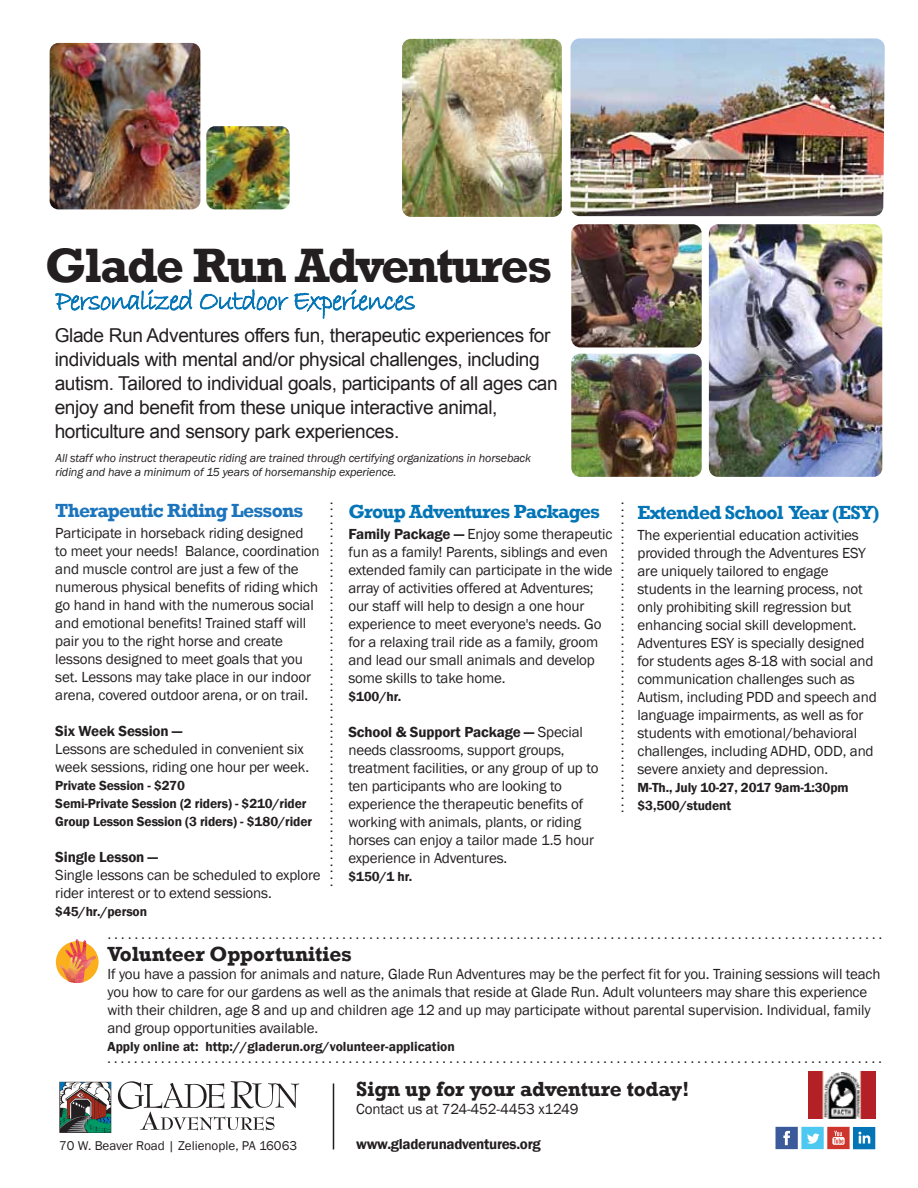
<style>
.page{position:relative;width:918px;height:1188px;background:#fff}
.page>*{position:absolute;margin:0;border:0;box-sizing:border-box;transform-origin:0 0}
.t1{font:700 49.5px "Rockwell";letter-spacing:-.04em;color:#231f20}
.t2{font:28.5px "Bradley Hand ITC";letter-spacing:-.04em;color:#0375b6}
.t3{font:700 21px "Rockwell";letter-spacing:-.01em;color:#231f20}
.t4{font:700 19.5px "Rockwell";letter-spacing:-.04em;color:#0375b6}
.t5{font:700 19.5px "Rockwell";letter-spacing:-.04em;color:#1c75bc}
.t6{font:19.2px/24px "Arial";letter-spacing:-.02em;color:#231f20}
.t7{font:15px/18px "Franklin Gothic";letter-spacing:-.01em;color:#231f20}
.t8{font:15px "Franklin Gothic";letter-spacing:-.01em;color:#231f20;scale:.89 1}
.t9{font:600 15px "Franklin Gothic";letter-spacing:-.02em;color:#231f20}
.t10{font:600 13.5px/18px "Franklin Gothic";letter-spacing:-.01em;color:#231f20}
.t11{font:13.2px "Franklin Gothic";color:#231f20}
.t12{font:italic 12px/13.5px "Franklin Gothic";letter-spacing:-.01em;color:#231f20}
.s1{font-weight:600}
</style>
<div class="page">
<img style="left:50px;top:43px;width:150px;height:166px">
<img style="left:206px;top:126px;width:84px;height:83px">
<img style="left:402px;top:39px;width:160px;height:178px">
<img style="left:571px;top:224px;width:131px;height:123px">
<img style="left:571px;top:354px;width:131px;height:123px">
<img style="left:709px;top:224px;width:173px;height:253px">
<img style="left:571px;top:38px;width:314px;height:178px">
<img style="left:809px;top:1071px;width:67px;height:48px">
<svg style="left:59px;top:1082px;width:53px;height:51px"></svg>
<svg style="left:118px;top:1081px;width:181px;height:50px"></svg>
<svg style="left:776px;top:1127px;width:99px;height:22px"></svg>
<div style="left:56px;top:941px;width:43px;height:42px;background:#fbaf1c;border-radius:50%"></div>
<svg style="left:60px;top:939px;width:36px;height:44px"></svg>
<svg style="left:55px;top:289px;width:138px;height:22px"></svg>
<svg style="left:200px;top:289px;width:215px;height:30px"></svg>
<hr style="left:333px;top:1083px;width:1px;height:67px;background:#231f20">
<h1 class="t1" style="left:45px;top:236px;width:509px">Glade Run Adventures</h1>
<h2 class="t2" style="left:56px;top:283px;width:362px">Personalized Outdoor Experiences</h2>
<p class="t6" style="left:55px;top:323px;width:505px">Glade Run Adventures offers fun, therapeutic experiences for individuals with mental and/or physical challenges, including autism. Tailored to individual goals, participants of all ages can enjoy and benefit from these unique interactive animal, horticulture and sensory park experiences.</p>
<p class="t12" style="left:55px;top:452px;width:477px">All staff who instruct therapeutic riding are trained through certifying organizations in horseback riding and have a minimum of 15 years of horsemanship experience.</p>
<h3 class="t5" style="left:55px;top:499px;width:250px">Therapeutic Riding Lessons</h3>
<p class="t7" style="left:55px;top:524px;width:266px">Participate in horseback riding designed<br>to meet your needs! Balance, coordination and muscle control are just a few of the numerous physical benefits of riding which go hand in hand with the numerous social and emotional benefits! Trained staff will pair you to the right horse and create lessons designed to meet goals that you set. Lessons may take place in our indoor arena, covered outdoor arena, or on trail.</p>
<p class="t9" style="left:55px;top:722px;width:128px">Six Week Session —</p>
<p class="t7" style="left:55px;top:740px;width:255px">Lessons are scheduled in convenient six week sessions, riding one hour per week.</p>
<p class="t10" style="left:55px;top:777px;width:258px">Private Session - $270<br>Semi-Private Session (2 riders) - $210/rider<br>Group Lesson Session (3 riders) - $180/rider</p>
<p class="t9" style="left:55px;top:848px;width:104px">Single Lesson —</p>
<p class="t7" style="left:55px;top:866px;width:267px">Single lessons can be scheduled to explore rider interest or to extend sessions.</p>
<p class="t10" style="left:55px;top:903px;width:93px">$45/hr./person</p>
<p class="t8" style="left:318px;top:887px;width:435px;rotate:-90deg">. . . . . . . . . . . . . . . . . . . . . . . . . . . . . . . . . . . . . . . . . . . . . . . . . . . . . . . . . .</p>
<h3 class="t4" style="left:348px;top:499px;width:253px">Group Adventures Packages</h3>
<p class="t7" style="left:348px;top:525px;width:266px"><span class="s1">Family Package —</span> Enjoy some therapeutic fun as a family! Parents, siblings and even extended family can participate in the wide array of activities offered at Adventures; our staff will help to design a one hour experience to meet everyone's needs. Go for a relaxing trail ride as a family, groom and lead our small animals and develop some skills to take home.</p>
<p class="t10" style="left:348px;top:687px;width:54px">$100/hr.</p>
<p class="t7" style="left:348px;top:723px;width:252px"><span class="s1">School &amp; Support Package —</span> Special needs classrooms, support groups, treatment facilities, or any group of up to ten participants who are looking to experience the therapeutic benefits of working with animals, plants, or riding horses can enjoy a tailor made 1.5 hour experience in Adventures.</p>
<p class="t10" style="left:348px;top:867px;width:66px">$150/1 hr.</p>
<p class="t8" style="left:609px;top:813px;width:352px;rotate:-90deg">. . . . . . . . . . . . . . . . . . . . . . . . . . . . . . . . . . . . . . . . . . . . . . .</p>
<h3 class="t4" style="left:638px;top:501px;width:243px">Extended School Year (ESY)</h3>
<p class="t7" style="left:638px;top:526px;width:241px">The experiential education activities provided through the Adventures ESY are uniquely tailored to engage students in the learning process, not only prohibiting skill regression but enhancing social skill development.<br>Adventures ESY is specially designed for students ages 8-18 with social and communication challenges such as Autism, including PDD and speech and language impairments, as well as for students with emotional/behavioral challenges, including ADHD, ODD, and severe anxiety and depression.</p>
<p class="t10" style="left:638px;top:779px;width:213px">M-Th., July 10-27, 2017 9am-1:30pm $3,500/student</p>
<p class="t8" style="left:108px;top:924px;width:872px">. . . . . . . . . . . . . . . . . . . . . . . . . . . . . . . . . . . . . . . . . . . . . . . . . . . . . . . . . . . . . . . . . . . . . . . . . . . . . . . . . . . . . . . . . . . . . . . . . . . . . . . . . . . . . . . . . . . .</p>
<h3 class="t3" style="left:108px;top:941px;width:246px">Volunteer Opportunities</h3>
<p class="t7" style="left:108px;top:965px;width:774px">If you have a passion for animals and nature, Glade Run Adventures may be the perfect fit for you. Training sessions will teach you how to care for our gardens as well as the animals that reside at Glade Run. Adult volunteers may share this experience with their children, age 8 and up and children age 12 and up may participate without parental supervision. Individual, family and group opportunities available.</p>
<p class="t10" style="left:108px;top:1037px;width:349px">Apply online at: http://gladerun.org/volunteer-application</p>
<p class="t8" style="left:107px;top:1049px;width:872px">. . . . . . . . . . . . . . . . . . . . . . . . . . . . . . . . . . . . . . . . . . . . . . . . . . . . . . . . . . . . . . . . . . . . . . . . . . . . . . . . . . . . . . . . . . . . . . . . . . . . . . . . . . . . . . . . . . . .</p>
<p class="t11" style="left:59px;top:1138px;width:239px">70 W. Beaver Road | Zelienople, PA 16063</p>
<h3 class="t3" style="left:356px;top:1076px;width:335px">Sign up for your adventure today!</h3>
<p class="t7" style="left:356px;top:1100px;width:224px">Contact us at 724-452-4453 x1249</p>
<p class="t9" style="left:356px;top:1134px;width:186px">www.gladerunadventures.org</p>
</div>
